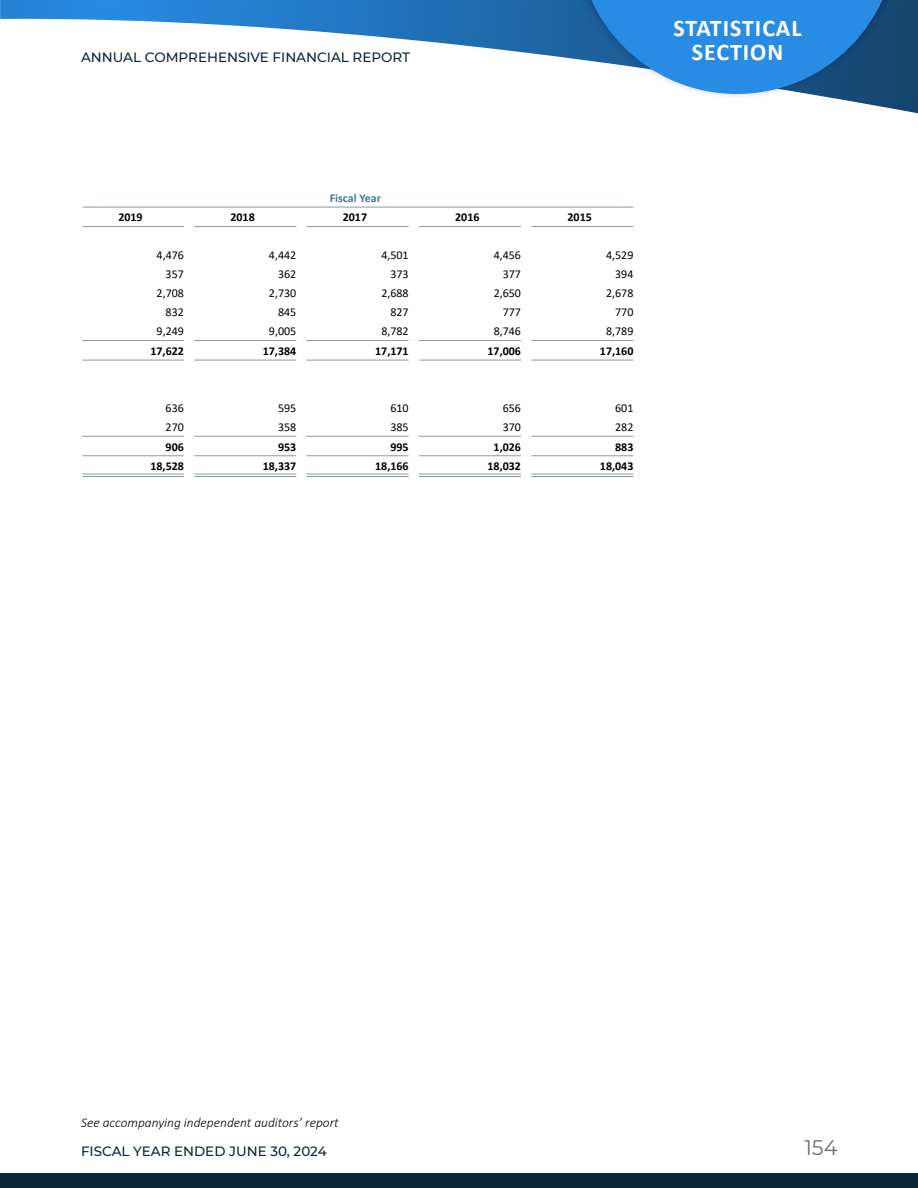
<style>
.page{position:relative;width:918px;height:1188px;background:#fff}
.page>*{position:absolute;margin:0;border:0;box-sizing:border-box;transform-origin:0 0}
.t1{font:700 24px/24.3px "Calibri";letter-spacing:.04em;color:#fff;text-align:center}
.t2{font:21px "Montserrat";color:#6d6e71}
.t3{font:500 13.5px "Montserrat";color:#0c2639}
.t4{font:italic 300 13.5px "Calibri";color:#000}
.Table_Numbers_Right{font:12px "Calibri";color:#000}
.Table_Numbers_Right-2{font:700 12px "Calibri";color:#000}
.t5{font:700 12px "Calibri";color:#45789c}
</style>
<div class="page">
<svg style="left:0;top:0;width:918px;height:114px"></svg>
<div style="left:0;top:1173px;width:918px;height:15px;background:#0c2639"></div>
<div style="left:565px;top:0;width:345px;height:99px;background:#000b39;opacity:.75"></div>
<svg style="left:577px;top:0;width:319px;height:94px;background:#3988ce"></svg>
<hr style="left:82px;top:207px;width:102px;height:1px;background:#869ba6">
<hr style="left:194px;top:207px;width:102px;height:1px;background:#869ba6">
<hr style="left:307px;top:207px;width:102px;height:1px;background:#869ba6">
<hr style="left:419px;top:207px;width:102px;height:1px;background:#869ba6">
<hr style="left:531px;top:207px;width:102px;height:1px;background:#869ba6">
<hr style="left:82px;top:226px;width:102px;height:1px;background:#869ba6">
<hr style="left:194px;top:226px;width:102px;height:1px;background:#869ba6">
<hr style="left:307px;top:226px;width:102px;height:1px;background:#869ba6">
<hr style="left:419px;top:226px;width:102px;height:1px;background:#869ba6">
<hr style="left:531px;top:226px;width:102px;height:1px;background:#869ba6">
<hr style="left:82px;top:340px;width:102px;height:1px;background:#869ba6">
<hr style="left:194px;top:340px;width:102px;height:1px;background:#869ba6">
<hr style="left:307px;top:340px;width:102px;height:1px;background:#869ba6">
<hr style="left:419px;top:340px;width:102px;height:1px;background:#869ba6">
<hr style="left:531px;top:340px;width:102px;height:1px;background:#869ba6">
<hr style="left:82px;top:360px;width:102px;height:1px;background:#869ba6">
<hr style="left:194px;top:360px;width:102px;height:1px;background:#869ba6">
<hr style="left:307px;top:360px;width:102px;height:1px;background:#869ba6">
<hr style="left:419px;top:360px;width:102px;height:1px;background:#869ba6">
<hr style="left:531px;top:360px;width:102px;height:1px;background:#869ba6">
<hr style="left:82px;top:436px;width:102px;height:1px;background:#869ba6">
<hr style="left:194px;top:436px;width:102px;height:1px;background:#869ba6">
<hr style="left:307px;top:436px;width:102px;height:1px;background:#869ba6">
<hr style="left:419px;top:436px;width:102px;height:1px;background:#869ba6">
<hr style="left:531px;top:436px;width:102px;height:1px;background:#869ba6">
<hr style="left:82px;top:455px;width:102px;height:1px;background:#869ba6">
<hr style="left:194px;top:455px;width:102px;height:1px;background:#869ba6">
<hr style="left:307px;top:455px;width:102px;height:1px;background:#869ba6">
<hr style="left:419px;top:455px;width:102px;height:1px;background:#869ba6">
<hr style="left:531px;top:455px;width:102px;height:1px;background:#869ba6">
<hr style="left:82px;top:474px;width:102px;height:1px;background:#869ba6">
<hr style="left:82px;top:476px;width:102px;height:1px;background:#869ba6">
<hr style="left:194px;top:474px;width:102px;height:1px;background:#869ba6">
<hr style="left:194px;top:476px;width:102px;height:1px;background:#869ba6">
<hr style="left:307px;top:474px;width:102px;height:1px;background:#869ba6">
<hr style="left:307px;top:476px;width:102px;height:1px;background:#869ba6">
<hr style="left:419px;top:474px;width:102px;height:1px;background:#869ba6">
<hr style="left:419px;top:476px;width:102px;height:1px;background:#869ba6">
<hr style="left:531px;top:474px;width:102px;height:1px;background:#869ba6">
<hr style="left:531px;top:476px;width:102px;height:1px;background:#869ba6">
<p class="t3" style="left:81px;top:48px;width:331px">ANNUAL COMPREHENSIVE FINANCIAL REPORT</p>
<h1 class="t1" style="left:673px;top:16px;width:130px">STATISTICAL<br>SECTION</h1>
<p class="t5" style="left:330px;top:189px;width:53px">Fiscal Year</p>
<p class="Table_Numbers_Right-2" style="left:118px;top:209px;width:26px">2019</p>
<p class="Table_Numbers_Right-2" style="left:230px;top:209px;width:26px">2018</p>
<p class="Table_Numbers_Right-2" style="left:343px;top:209px;width:26px">2017</p>
<p class="Table_Numbers_Right-2" style="left:455px;top:209px;width:26px">2016</p>
<p class="Table_Numbers_Right-2" style="left:568px;top:209px;width:26px">2015</p>
<p class="Table_Numbers_Right" style="left:157px;top:247px;width:29px">4,476</p>
<p class="Table_Numbers_Right" style="left:269px;top:247px;width:29px">4,442</p>
<p class="Table_Numbers_Right" style="left:381px;top:247px;width:29px">4,501</p>
<p class="Table_Numbers_Right" style="left:494px;top:247px;width:29px">4,456</p>
<p class="Table_Numbers_Right" style="left:606px;top:247px;width:29px">4,529</p>
<p class="Table_Numbers_Right" style="left:166px;top:266px;width:20px">357</p>
<p class="Table_Numbers_Right" style="left:278px;top:266px;width:20px">362</p>
<p class="Table_Numbers_Right" style="left:390px;top:266px;width:20px">373</p>
<p class="Table_Numbers_Right" style="left:503px;top:266px;width:20px">377</p>
<p class="Table_Numbers_Right" style="left:615px;top:266px;width:20px">394</p>
<p class="Table_Numbers_Right" style="left:157px;top:285px;width:29px">2,708</p>
<p class="Table_Numbers_Right" style="left:269px;top:285px;width:29px">2,730</p>
<p class="Table_Numbers_Right" style="left:381px;top:285px;width:29px">2,688</p>
<p class="Table_Numbers_Right" style="left:494px;top:285px;width:29px">2,650</p>
<p class="Table_Numbers_Right" style="left:606px;top:285px;width:29px">2,678</p>
<p class="Table_Numbers_Right" style="left:166px;top:304px;width:20px">832</p>
<p class="Table_Numbers_Right" style="left:278px;top:304px;width:20px">845</p>
<p class="Table_Numbers_Right" style="left:390px;top:304px;width:20px">827</p>
<p class="Table_Numbers_Right" style="left:503px;top:304px;width:20px">777</p>
<p class="Table_Numbers_Right" style="left:615px;top:304px;width:20px">770</p>
<p class="Table_Numbers_Right" style="left:157px;top:323px;width:29px">9,249</p>
<p class="Table_Numbers_Right" style="left:269px;top:323px;width:29px">9,005</p>
<p class="Table_Numbers_Right" style="left:381px;top:323px;width:29px">8,782</p>
<p class="Table_Numbers_Right" style="left:494px;top:323px;width:29px">8,746</p>
<p class="Table_Numbers_Right" style="left:606px;top:323px;width:29px">8,789</p>
<p class="Table_Numbers_Right-2" style="left:150px;top:342px;width:35px">17,622</p>
<p class="Table_Numbers_Right-2" style="left:263px;top:342px;width:35px">17,384</p>
<p class="Table_Numbers_Right-2" style="left:375px;top:342px;width:35px">17,171</p>
<p class="Table_Numbers_Right-2" style="left:488px;top:342px;width:35px">17,006</p>
<p class="Table_Numbers_Right-2" style="left:600px;top:342px;width:35px">17,160</p>
<p class="Table_Numbers_Right" style="left:166px;top:400px;width:20px">636</p>
<p class="Table_Numbers_Right" style="left:278px;top:400px;width:20px">595</p>
<p class="Table_Numbers_Right" style="left:390px;top:400px;width:20px">610</p>
<p class="Table_Numbers_Right" style="left:503px;top:400px;width:20px">656</p>
<p class="Table_Numbers_Right" style="left:615px;top:400px;width:20px">601</p>
<p class="Table_Numbers_Right" style="left:166px;top:419px;width:20px">270</p>
<p class="Table_Numbers_Right" style="left:278px;top:419px;width:20px">358</p>
<p class="Table_Numbers_Right" style="left:390px;top:419px;width:20px">385</p>
<p class="Table_Numbers_Right" style="left:503px;top:419px;width:20px">370</p>
<p class="Table_Numbers_Right" style="left:615px;top:419px;width:20px">282</p>
<p class="Table_Numbers_Right-2" style="left:166px;top:438px;width:20px">906</p>
<p class="Table_Numbers_Right-2" style="left:278px;top:438px;width:20px">953</p>
<p class="Table_Numbers_Right-2" style="left:390px;top:438px;width:20px">995</p>
<p class="Table_Numbers_Right-2" style="left:494px;top:438px;width:29px">1,026</p>
<p class="Table_Numbers_Right-2" style="left:615px;top:438px;width:20px">883</p>
<p class="Table_Numbers_Right-2" style="left:150px;top:458px;width:35px">18,528</p>
<p class="Table_Numbers_Right-2" style="left:263px;top:458px;width:35px">18,337</p>
<p class="Table_Numbers_Right-2" style="left:375px;top:458px;width:35px">18,166</p>
<p class="Table_Numbers_Right-2" style="left:488px;top:458px;width:35px">18,032</p>
<p class="Table_Numbers_Right-2" style="left:600px;top:458px;width:35px">18,043</p>
<p class="t4" style="left:81px;top:1114px;width:259px">See accompanying independent auditors’ report</p>
<p class="t3" style="left:81px;top:1142px;width:247px">FISCAL YEAR ENDED JUNE 30, 2024</p>
<h2 class="t2" style="left:804px;top:1133px;width:35px">154</h2>
</div>
